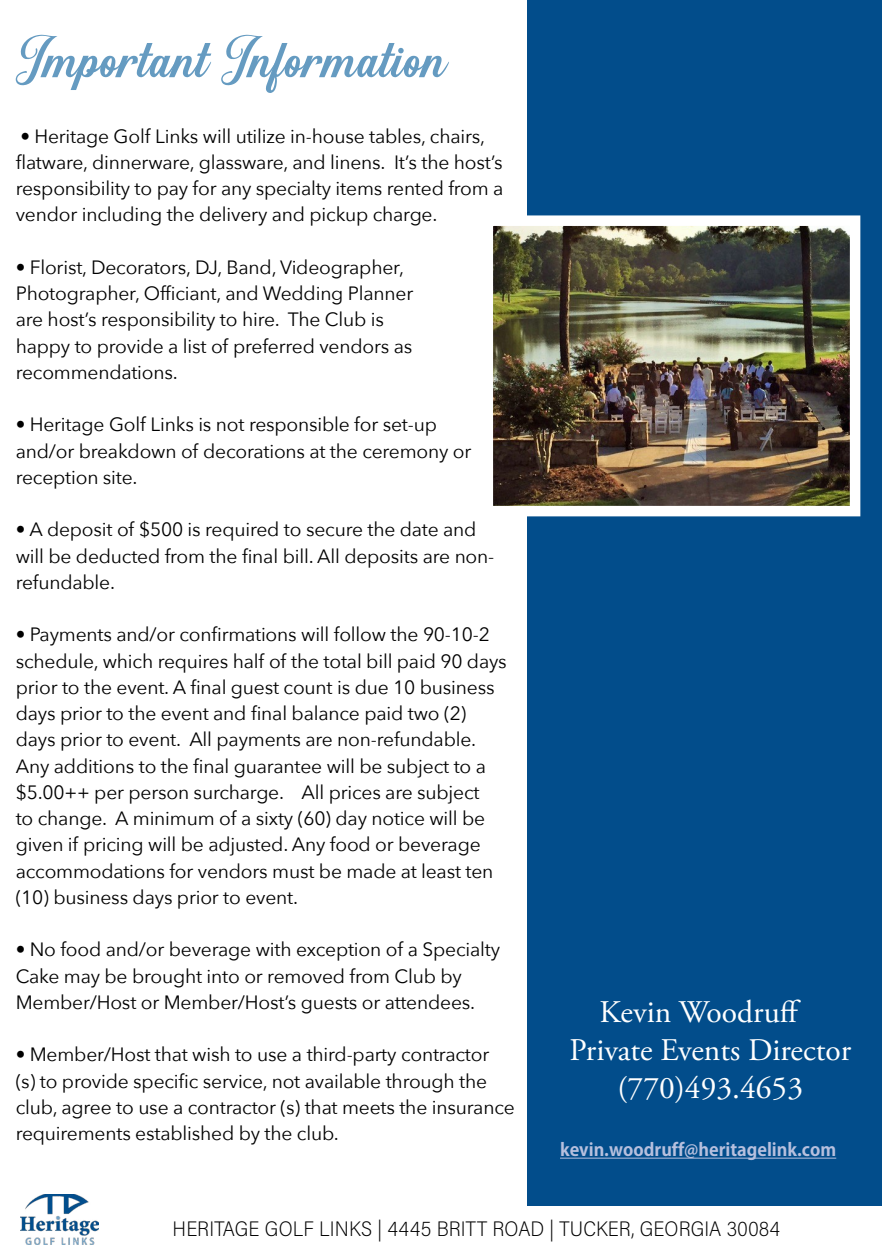
<style>
.page{position:relative;width:882px;height:1260px;background:#fff}
.page>*{position:absolute;margin:0;border:0;box-sizing:border-box;transform-origin:0 0}
.t1{font:59.5px "Sunshine";color:#659bc1}
.t2{font:31.5px "Adobe Garamond Pro";color:#fff}
.t3{font:200 21px "Acumin Pro Semi Cond";letter-spacing:.005em;color:#000}
.t4{font:19.25px/26.2px "Avenir Next";letter-spacing:-.01em;color:#000}
.t5{font:700 17.5px "Adobe Gothic Std";color:#b7c0de}
</style>
<div class="page">
<img style="left:21px;top:1194px;width:77px;height:50px">
<div style="left:528px;top:0;width:354px;height:1206px;background:#024d8b"></div>
<img style="left:494px;top:226px;width:355px;height:279px">
<div style="left:483px;top:215px;width:377px;height:301px;border:10px solid #fff"></div>
<hr style="left:560px;top:1158px;width:276px;height:1px;background:#b7c0de">
<p class="t1" style="left:16px;top:31px;width:433px">Important Information</p>
<p class="t4" style="left:16px;top:122px;width:489px">• Heritage Golf Links will utilize in-house tables, chairs, flatware, dinnerware, glassware, and linens. It’s the host’s responsibility to pay for any specialty items rented from a vendor including the delivery and pickup charge.</p>
<p class="t4" style="left:16px;top:253px;width:399px">• Florist, Decorators, DJ, Band, Videographer, Photographer, Officiant, and Wedding Planner are host’s responsibility to hire. The Club is happy to provide a list of preferred vendors as recommendations.</p>
<p class="t4" style="left:16px;top:411px;width:457px">• Heritage Golf Links is not responsible for set-up and/or breakdown of decorations at the ceremony or reception site.</p>
<p class="t4" style="left:16px;top:516px;width:480px">• A deposit of $500 is required to secure the date and will be deducted from the final bill. All deposits are non&shy;refundable.</p>
<p class="t4" style="left:16px;top:621px;width:493px">• Payments and/or confirmations will follow the 90-10-2 schedule, which requires half of the total bill paid 90 days prior to the event. A final guest count is due 10 business days prior to the event and final balance paid two (2) days prior to event. All payments are non-refundable.<br>Any additions to the final guarantee will be subject to a $5.00++ per person surcharge. All prices are subject<br>to change. A minimum of a sixty (60) day notice will be given if pricing will be adjusted. Any food or beverage accommodations for vendors must be made at least ten (10) business days prior to event.</p>
<p class="t4" style="left:16px;top:936px;width:486px">• No food and/or beverage with exception of a Specialty<br>Cake may be brought into or removed from Club by<br>Member/Host or Member/Host’s guests or attendees.</p>
<p class="t4" style="left:16px;top:1041px;width:501px">• Member/Host that wish to use a third-party contractor<br>(s) to provide specific service, not available through the club, agree to use a contractor (s) that meets the insurance requirements established by the club.</p>
<p class="t2" style="left:600px;top:994px;width:203px">Kevin Woodruff</p>
<p class="t2" style="left:570px;top:1031px;width:283px">Private Events Director</p>
<p class="t2" style="left:618px;top:1069px;width:187px">(770)493.4653</p>
<p class="t5" style="left:560px;top:1139px;width:278px">kevin.woodruff@heritagelink.com</p>
<p class="t3" style="left:172px;top:1214px;width:609px">HERITAGE GOLF LINKS | 4445 BRITT ROAD | TUCKER, GEORGIA 30084</p>
</div>
